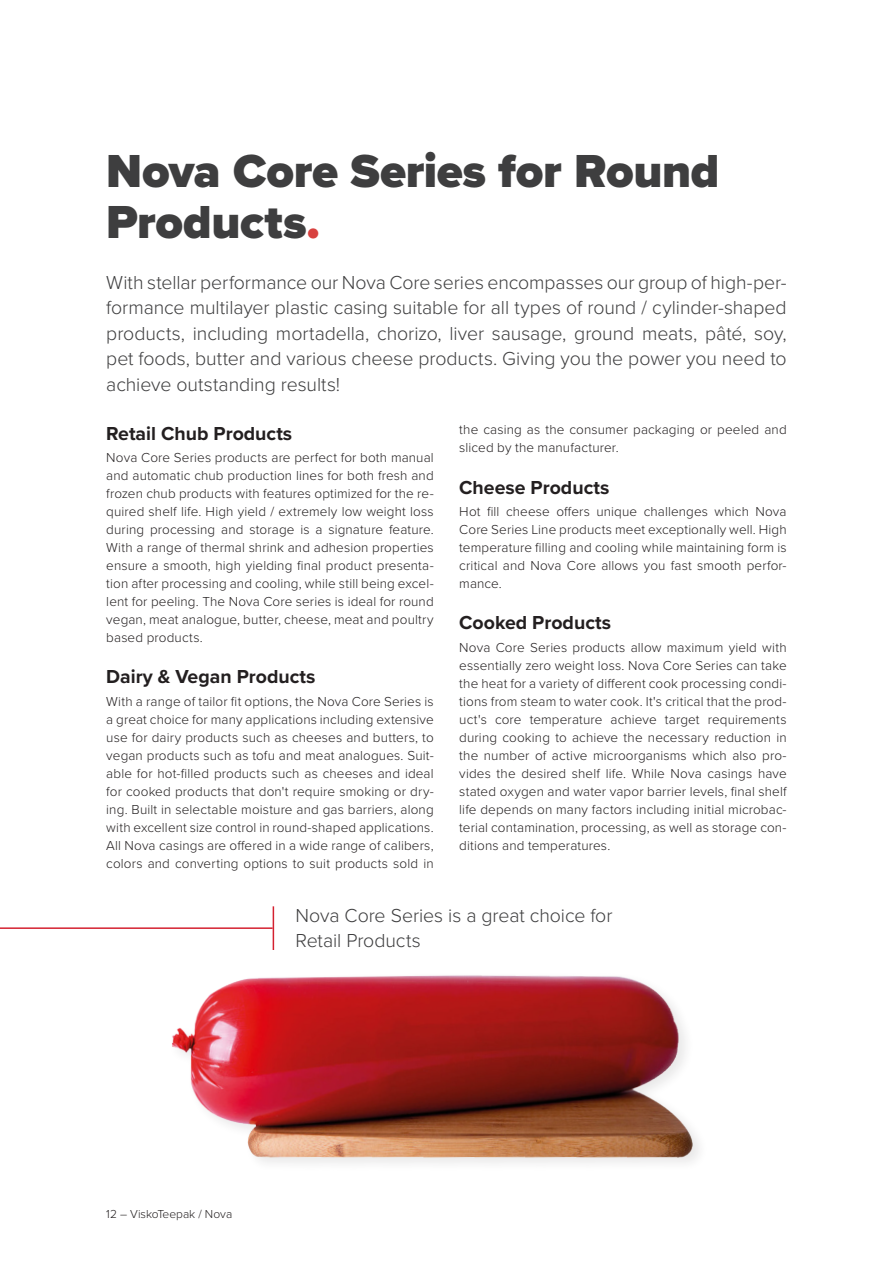
<style>
.page{position:relative;width:893px;height:1263px;background:#fff}
.page>*{position:absolute;margin:0;border:0;box-sizing:border-box;transform-origin:0 0}
.headline{font:900 48px/51px "Proxima Nova";letter-spacing:-.005em;color:#3e3e3f}
.Intro{font:300 19.5px/25.5px "Proxima Nova";letter-spacing:-.005em;color:#3e3e3f;text-align:justify}
.sub_healdine_1{font:700 19.5px "Proxima Nova";color:#231f20}
.bodytext{font:300 13.5px/18px "Proxima Nova";letter-spacing:.01em;color:#231f20;text-align:justify}
.t1{font:300 12px "Proxima Nova";color:#231f20}
.s1{color:#d8413f}
</style>
<div class="page">
<img style="left:172px;top:940px;width:527px;height:223px">
<hr style="left:0;top:927px;width:273px;height:2px;background:#d42131">
<hr style="left:273px;top:906px;width:1px;height:44px;background:#d42131">
<p class="headline" style="left:106px;top:145px;width:615px">Nova Core Series for Round<br>Products<span class="s1">.</span></p>
<p class="Intro" style="left:106px;top:268px;width:682px">With stellar performance our Nova Core series encompasses our group of high-per&shy;formance multilayer plastic casing suitable for all types of round / cylinder-shaped products, including mortadella, chorizo, liver sausage, ground meats, pâté, soy, pet foods, butter and various cheese products. Giving you the power you need to achieve outstanding results!</p>
<p class="sub_healdine_1" style="left:106px;top:419px;width:187px">Retail Chub Products</p>
<p class="bodytext" style="left:106px;top:448px;width:329px">Nova Core Series products are perfect for both manual and automatic chub production lines for both fresh and frozen chub products with features optimized for the re&shy;quired shelf life. High yield / extremely low weight loss during processing and storage is a signature feature.<br>With a range of thermal shrink and adhesion properties ensure a smooth, high yielding final product presenta&shy;tion after processing and cooling, while still being excel&shy;lent for peeling. The Nova Core series is ideal for round vegan, meat analogue, butter, cheese, meat and poultry based products.</p>
<p class="sub_healdine_1" style="left:106px;top:662px;width:211px">Dairy &amp; Vegan Products</p>
<p class="bodytext" style="left:106px;top:691px;width:329px">With a range of tailor fit options, the Nova Core Series is a great choice for many applications including extensive use for dairy products such as cheeses and butters, to vegan products such as tofu and meat analogues. Suit&shy;able for hot-filled products such as cheeses and ideal for cooked products that don't require smoking or dry&shy;ing. Built in selectable moisture and gas barriers, along with excellent size control in round-shaped applications.<br>All Nova casings are offered in a wide range of calibers, colors and converting options to suit products sold in</p>
<p class="bodytext" style="left:459px;top:420px;width:329px">the casing as the consumer packaging or peeled and sliced by the manufacturer.</p>
<p class="sub_healdine_1" style="left:459px;top:473px;width:152px">Cheese Products</p>
<p class="bodytext" style="left:459px;top:502px;width:329px">Hot fill cheese offers unique challenges which Nova Core Series Line products meet exceptionally well. High temperature filling and cooling while maintaining form is critical and Nova Core allows you fast smooth perfor&shy;mance.</p>
<p class="sub_healdine_1" style="left:459px;top:608px;width:153px">Cooked Products</p>
<p class="bodytext" style="left:459px;top:637px;width:329px">Nova Core Series products allow maximum yield with essentially zero weight loss. Nova Core Series can take the heat for a variety of different cook processing condi&shy;tions from steam to water cook. It's critical that the prod&shy;uct's core temperature achieve target requirements during cooking to achieve the necessary reduction in the number of active microorganisms which also pro&shy;vides the desired shelf life. While Nova casings have stated oxygen and water vapor barrier levels, final shelf life depends on many factors including initial microbac&shy;terial contamination, processing, as well as storage con&shy;ditions and temperatures.</p>
<p class="Intro" style="left:295px;top:901px;width:319px">Nova Core Series is a great choice for<br>Retail Products</p>
<p class="t1" style="left:106px;top:1205px;width:127px">12 – ViskoTeepak / Nova</p>
</div>
